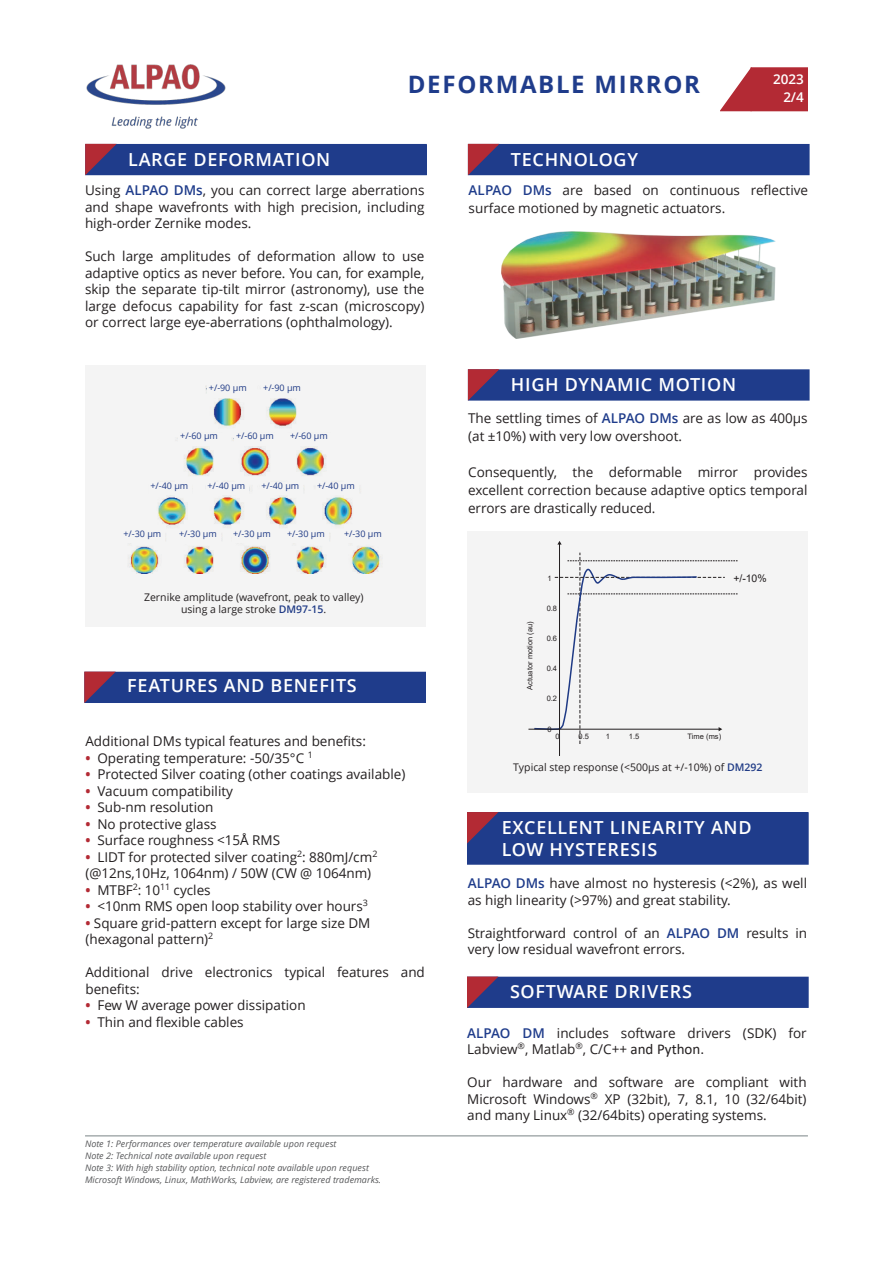
<style>
.page{position:relative;width:893px;height:1263px;background:#fff}
.page>*{position:absolute;margin:0;border:0;box-sizing:border-box;transform-origin:0 0}
.t1{font:700 24px "Open Sans";letter-spacing:.07em;color:#1f3c8b}
.t2{font:600 18px/22.5px "Open Sans";letter-spacing:.04em;color:#fff}
.t3{font:13.5px/16.5px "Open Sans";color:#231f20}
.t4{font:600 13.5px/18px "Open Sans";letter-spacing:-.005em;color:#fff;text-align:right}
.t5{font:10.5px/12px "Open Sans";color:#231f20;text-align:center}
.t6{font:10.5px "Arial";color:#231f20}
.t7{font:italic 9px/12px "Open Sans";color:#57585a}
.t8{font:9px "Open Sans";letter-spacing:-.005em;color:#1f3c8b}
.t9{font:7.5px "Arial";letter-spacing:.005em;color:#231f20}
.s1{font-weight:600;color:#1f3c8b}
.s2{font-weight:700;color:#b32a34}
.s3{font-family:"Calibri";font-size:15px}
</style>
<div class="page">
<div style="left:469px;top:370px;width:340px;height:30px;background:#1f3c8b"></div>
<div style="left:468px;top:369px;width:342px;height:32px;border:2px solid #1f3c8b"></div>
<svg style="left:467px;top:369px;width:33px;height:32px"></svg>
<div style="left:86px;top:145px;width:340px;height:29px;background:#1f3c8b"></div>
<div style="left:85px;top:144px;width:342px;height:31px;border:2px solid #1f3c8b"></div>
<svg style="left:85px;top:143px;width:32px;height:33px"></svg>
<div style="left:85px;top:672px;width:340px;height:30px;background:#1f3c8b"></div>
<div style="left:84px;top:672px;width:342px;height:31px;border:2px solid #1f3c8b"></div>
<svg style="left:84px;top:671px;width:32px;height:32px"></svg>
<div style="left:468px;top:813px;width:340px;height:51px;background:#1f3c8b"></div>
<div style="left:467px;top:812px;width:342px;height:53px;border:2px solid #1f3c8b"></div>
<svg style="left:467px;top:812px;width:32px;height:33px"></svg>
<div style="left:468px;top:977px;width:340px;height:30px;background:#1f3c8b"></div>
<div style="left:467px;top:977px;width:342px;height:31px;border:2px solid #1f3c8b"></div>
<svg style="left:467px;top:976px;width:32px;height:32px"></svg>
<hr style="left:85px;top:1135px;width:723px;height:1px;background:#7a8486">
<div style="left:469px;top:145px;width:340px;height:29px;background:#1f3c8b"></div>
<div style="left:468px;top:144px;width:342px;height:31px;border:2px solid #1f3c8b"></div>
<svg style="left:467px;top:143px;width:33px;height:33px"></svg>
<div style="left:468px;top:531px;width:340px;height:261px;background:#f4f4f4"></div>
<div style="left:85px;top:366px;width:341px;height:261px;background:#231f20;opacity:.05"></div>
<img style="left:502px;top:231px;width:273px;height:108px">
<img style="left:86px;top:64px;width:140px;height:65px">
<svg style="left:720px;top:67px;width:31px;height:44px"></svg>
<div style="left:751px;top:68px;width:56px;height:43px;background:#b32a34"></div>
<div style="left:751px;top:67px;width:57px;height:44px;border:2px solid #b32a34"></div>
<h1 class="t1" style="left:408px;top:67px;width:294px">DEFORMABLE MIRROR</h1>
<p class="t4" style="left:783px;top:68px;width:9px">2</p>
<p class="t4" style="left:773px;top:70px;width:32px">2023<br>2/4</p>
<p class="t4" style="left:765px;top:87px;width:36px">rev. F</p>
<h2 class="t2" style="left:128px;top:147px;width:204px">LARGE DEFORMATION</h2>
<p class="t3" style="left:85px;top:182px;width:341px;text-align:justify">Using <span class="s1">ALPAO DMs</span>, you can correct large aberrations and shape wavefronts with high precision, including high-order Zernike modes.</p>
<p class="t3" style="left:85px;top:248px;width:341px;text-align:justify">Such large amplitudes of deformation allow to use adaptive optics as never before. You can, for example, skip the separate tip-tilt mirror (astronomy), use the large defocus capability for fast z-scan (microscopy) or correct large eye-aberrations (ophthalmology).</p>
<p class="t8" style="left:209px;top:382px;width:39px">+/-90 µm</p>
<p class="t8" style="left:263px;top:382px;width:39px">+/-90 µm</p>
<p class="t8" style="left:180px;top:430px;width:39px">+/-60 µm</p>
<p class="t8" style="left:236px;top:430px;width:39px">+/-60 µm</p>
<p class="t8" style="left:290px;top:430px;width:39px">+/-60 µm</p>
<p class="t8" style="left:151px;top:479px;width:39px">+/-40 µm</p>
<p class="t8" style="left:208px;top:479px;width:39px">+/-40 µm</p>
<p class="t8" style="left:262px;top:479px;width:39px">+/-40 µm</p>
<p class="t8" style="left:317px;top:479px;width:39px">+/-40 µm</p>
<p class="t8" style="left:124px;top:527px;width:39px">+/-30 µm</p>
<p class="t8" style="left:179px;top:527px;width:39px">+/-30 µm</p>
<p class="t8" style="left:233px;top:527px;width:39px">+/-30 µm</p>
<p class="t8" style="left:287px;top:527px;width:39px">+/-30 µm</p>
<p class="t8" style="left:344px;top:527px;width:39px">+/-30 µm</p>
<p class="t5" style="left:144px;top:591px;width:221px">Zernike amplitude (wavefront, peak to valley) using a large stroke <span class="s1">DM97-15</span>.</p>
<h2 class="t2" style="left:127px;top:674px;width:231px">FEATURES AND BENEFITS</h2>
<p class="t3" style="left:85px;top:733px;width:282px">Additional DMs typical features and benefits:</p>
<p class="t3" style="left:85px;top:749px;width:229px"><span class="s2">•</span> Operating temperature: -50/35°C <sup>1</sup></p>
<p class="t3" style="left:85px;top:766px;width:321px"><span class="s2">•</span> Protected Silver coating (other coatings available)</p>
<p class="t3" style="left:85px;top:782px;width:149px"><span class="s2">•</span> Vacuum compatibility</p>
<p class="t3" style="left:85px;top:799px;width:130px"><span class="s2">•</span> Sub-nm resolution</p>
<p class="t3" style="left:85px;top:815px;width:133px"><span class="s2">•</span> No protective glass</p>
<p class="t3" style="left:85px;top:832px;width:196px"><span class="s2">•</span> Surface roughness &lt;15Å RMS</p>
<p class="t3" style="left:85px;top:848px;width:293px"><span class="s2">•</span> LIDT for protected silver coating<sup>2</sup>: 880mJ/cm<sup>2 </sup>(@12ns,10Hz, 1064nm) / 50W (CW @ 1064nm)</p>
<p class="t3" style="left:85px;top:881px;width:127px"><span class="s2">•</span> MTBF<sup>2</sup>: 10<sup>11</sup> cycles</p>
<p class="t3" style="left:85px;top:898px;width:284px"><span class="s2">•</span> &lt;10nm RMS open loop stability over hours<sup>3</sup></p>
<p class="t3" style="left:85px;top:914px;width:287px"><span class="s2">•</span> Square grid-pattern except for large size DM (hexagonal pattern)<sup>2</sup></p>
<p class="t3" style="left:85px;top:964px;width:341px">Additional drive electronics typical features and benefits:</p>
<p class="t3" style="left:85px;top:997px;width:222px"><span class="s2">•</span> Few W average power dissipation</p>
<p class="t3" style="left:85px;top:1013px;width:160px"><span class="s2">•</span> Thin and flexible cables</p>
<p class="t7" style="left:85px;top:1137px;width:298px">Note 1: Performances over temperature available upon request<br>Note 2: Technical note available upon request<br>Note 3: With high stability option, technical note available upon request Microsoft Windows, Linux, MathWorks, Labview, are registered trademarks.</p>
<h2 class="t2" style="left:511px;top:147px;width:129px">TECHNOLOGY</h2>
<p class="t3" style="left:469px;top:181px;width:341px;line-height:18px"><span class="s1">ALPAO DMs</span> are based on continuous reflective surface motioned by magnetic actuators.</p>
<h2 class="t2" style="left:511px;top:373px;width:227px">HIGH DYNAMIC MOTION</h2>
<p class="t3" style="left:468px;top:408px;width:341px;line-height:18px">The settling times of <span class="s1">ALPAO DMs</span> are as low as 400µs (at ±10%) with very low overshoot.</p>
<p class="t3" style="left:468px;top:462px;width:341px;line-height:18px;text-align:justify">Consequently, the deformable mirror provides excellent correction because adaptive optics temporal errors are drastically reduced.</p>
<p class="t9" style="left:525px;top:690px;width:70px;rotate:-90deg">Actuator motion (au)</p>
<p class="t9" style="left:548px;top:573px;width:6px">1</p>
<p class="t9" style="left:547px;top:603px;width:12px">0.8</p>
<p class="t9" style="left:547px;top:633px;width:12px">0.6</p>
<p class="t9" style="left:547px;top:663px;width:12px">0.4</p>
<p class="t9" style="left:547px;top:694px;width:12px">0.2</p>
<p class="t9" style="left:548px;top:724px;width:6px">0</p>
<p class="t9" style="left:555px;top:731px;width:6px">0</p>
<p class="t9" style="left:578px;top:731px;width:12px">0.5</p>
<p class="t9" style="left:606px;top:731px;width:6px">1</p>
<p class="t9" style="left:629px;top:731px;width:12px">1.5</p>
<p class="t9" style="left:687px;top:731px;width:35px">Time (ms)</p>
<p class="t6" style="left:733px;top:571px;width:35px">+/-10%</p>
<p class="t5" style="left:513px;top:761px;width:251px">Typical step response (&lt;500µs at +/-10%) of <span class="s1">DM292</span></p>
<h2 class="t2" style="left:502px;top:816px;width:251px">EXCELLENT LINEARITY AND<br>LOW HYSTERESIS</h2>
<p class="t3" style="left:468px;top:874px;width:341px"><span class="s1">ALPAO DMs</span> have almost no hysteresis (&lt;2%), as well as high linearity (&gt;97%) and great stability.</p>
<p class="t3" style="left:468px;top:924px;width:341px">Straightforward control of an <span class="s1">ALPAO DM</span> results in very low residual wavefront errors.</p>
<h2 class="t2" style="left:510px;top:980px;width:183px">SOFTWARE DRIVERS</h2>
<p class="t3" style="left:467px;top:1024px;width:341px"><span class="s1">ALPAO DM</span> includes software drivers (SDK) for<br>Labview<sup>®</sup>, Matlab<sup>®</sup>, C/C++ <span class="s3">and Python.</span></p>
<p class="t3" style="left:467px;top:1073px;width:341px;text-align:justify">Our hardware and software are compliant with Microsoft Windows<sup>®</sup> XP (32bit), 7, 8.1, 10 (32/64bit) and many Linux<sup>®</sup> (32/64bits) operating systems.</p>
</div>
